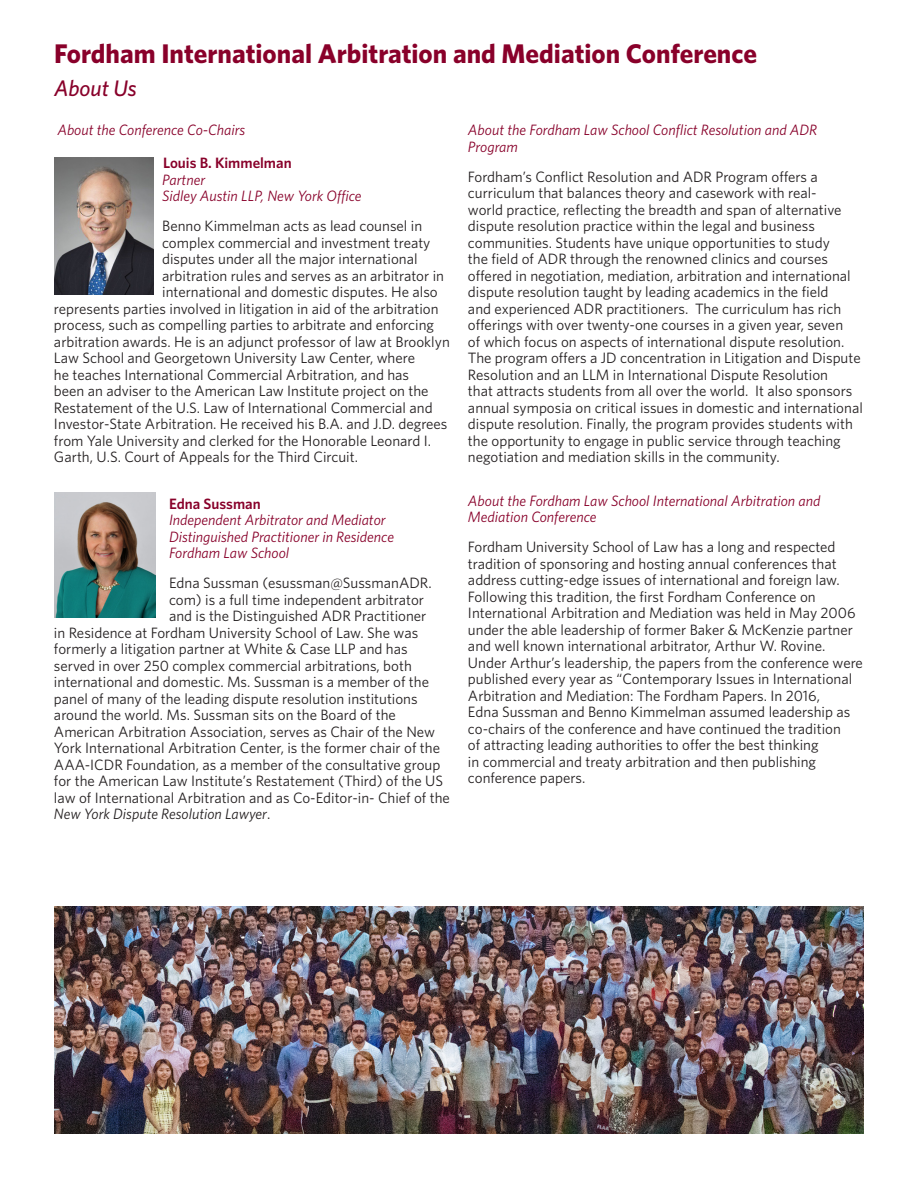
<style>
.page{position:relative;width:918px;height:1188px;background:#fff}
.page>*{position:absolute;margin:0;border:0;box-sizing:border-box;transform-origin:0 0}
.t1{font:700 27px "Whitney";color:#89002a}
.t2{font:italic 500 22.5px "Whitney";color:#88012a}
.t3{font:15px/16.5px "Whitney";color:#231f20}
.t4{font:italic 15px/16.5px "Whitney";color:#88012a}
.t5{font:italic 15px "Whitney";color:#231f20}
.s1{font-weight:600;font-style:normal}
.s2{font-style:normal}
</style>
<div class="page">
<img style="left:54px;top:157px;width:99px;height:138px">
<img style="left:54px;top:492px;width:102px;height:125px">
<img style="left:54px;top:906px;width:810px;height:228px">
<p class="t1" style="left:54px;top:35px;width:705px">Fordham International Arbitration and Mediation Conference</p>
<p class="t2" style="left:54px;top:74px;width:84px">About Us</p>
<p class="t4" style="left:57px;top:121px;width:189px">About the Conference Co-Chairs</p>
<p class="t4" style="left:162px;top:154px;width:201px"><span class="s1">Louis B. Kimmelman<br></span>Partner<br>Sidley Austin LLP, New York Office</p>
<p class="t3" style="left:162px;top:217px;width:262px">Benno Kimmelman acts as lead counsel in</p>
<p class="t3" style="left:162px;top:234px;width:270px">complex commercial and investment treaty</p>
<p class="t3" style="left:162px;top:250px;width:257px">disputes under all the major international</p>
<p class="t3" style="left:162px;top:267px;width:283px">arbitration rules and serves as an arbitrator in</p>
<p class="t3" style="left:162px;top:283px;width:277px">international and domestic disputes. He also</p>
<p class="t3" style="left:54px;top:300px;width:386px">represents parties involved in litigation in aid of the arbitration</p>
<p class="t3" style="left:54px;top:316px;width:382px">process, such as compelling parties to arbitrate and enforcing</p>
<p class="t3" style="left:54px;top:333px;width:397px">arbitration awards. He is an adjunct professor of law at Brooklyn</p>
<p class="t3" style="left:54px;top:349px;width:363px">Law School and Georgetown University Law Center, where</p>
<p class="t3" style="left:54px;top:366px;width:357px">he teaches International Commercial Arbitration, and has</p>
<p class="t3" style="left:54px;top:382px;width:376px">been an adviser to the American Law Institute project on the</p>
<p class="t3" style="left:54px;top:399px;width:380px">Restatement of the U.S. Law of International Commercial and</p>
<p class="t3" style="left:54px;top:415px;width:395px">Investor-State Arbitration. He received his B.A. and J.D. degrees</p>
<p class="t3" style="left:54px;top:432px;width:379px">from Yale University and clerked for the Honorable Leonard I.</p>
<p class="t3" style="left:54px;top:448px;width:306px">Garth, U.S. Court of Appeals for the Third Circuit.</p>
<p class="t4" style="left:169px;top:495px;width:227px"><span class="s1">Edna Sussman<br></span>Independent Arbitrator and Mediator<br>Distinguished Practitioner in Residence<br>Fordham Law School</p>
<p class="t3" style="left:169px;top:574px;width:264px">Edna Sussman (esussman@SussmanADR.</p>
<p class="t3" style="left:169px;top:591px;width:257px">com) is a full time independent arbitrator</p>
<p class="t3" style="left:169px;top:607px;width:259px">and is the Distinguished ADR Practitioner</p>
<p class="t3" style="left:54px;top:624px;width:366px">in Residence at Fordham University School of Law. She was</p>
<p class="t3" style="left:54px;top:640px;width:355px">formerly a litigation partner at White &amp; Case LLP and has</p>
<p class="t3" style="left:54px;top:657px;width:359px">served in over 250 complex commercial arbitrations, both</p>
<p class="t3" style="left:54px;top:673px;width:377px">international and domestic. Ms. Sussman is a member of the</p>
<p class="t3" style="left:54px;top:690px;width:365px">panel of many of the leading dispute resolution institutions</p>
<p class="t3" style="left:54px;top:706px;width:343px">around the world. Ms. Sussman sits on the Board of the</p>
<p class="t3" style="left:54px;top:723px;width:383px">American Arbitration Association, serves as Chair of the New</p>
<p class="t3" style="left:54px;top:739px;width:388px">York International Arbitration Center, is the former chair of the</p>
<p class="t3" style="left:54px;top:756px;width:388px">AAA-ICDR Foundation, as a member of the consultative group</p>
<p class="t3" style="left:54px;top:772px;width:391px">for the American Law Institute’s Restatement (Third) of the US</p>
<p class="t3" style="left:54px;top:789px;width:397px">law of International Arbitration and as Co-Editor-in- Chief of the</p>
<p class="t5" style="left:54px;top:804px;width:218px">New York Dispute Resolution Lawyer<span class="s2">.</span></p>
<p class="t4" style="left:468px;top:121px;width:351px">About the Fordham Law School Conflict Resolution and ADR<br>Program</p>
<p class="t3" style="left:468px;top:168px;width:396px">Fordham’s Conflict Resolution and ADR Program offers a curriculum that balances theory and casework with real-<br>world practice, reflecting the breadth and span of alternative dispute resolution practice within the legal and business communities. Students have unique opportunities to study<br>the field of ADR through the renowned clinics and courses offered in negotiation, mediation, arbitration and international dispute resolution taught by leading academics in the field<br>and experienced ADR practitioners. The curriculum has rich offerings with over twenty-one courses in a given year, seven<br>of which focus on aspects of international dispute resolution.<br>The program offers a JD concentration in Litigation and Dispute Resolution and an LLM in International Dispute Resolution<br>that attracts students from all over the world. It also sponsors annual symposia on critical issues in domestic and international dispute resolution. Finally, the program provides students with the opportunity to engage in public service through teaching negotiation and mediation skills in the community.</p>
<p class="t4" style="left:468px;top:492px;width:354px">About the Fordham Law School International Arbitration and<br>Mediation Conference</p>
<p class="t3" style="left:468px;top:538px;width:396px">Fordham University School of Law has a long and respected tradition of sponsoring and hosting annual conferences that address cutting-edge issues of international and foreign law.<br>Following this tradition, the first Fordham Conference on International Arbitration and Mediation was held in May 2006 under the able leadership of former Baker &amp; McKenzie partner and well known international arbitrator, Arthur W. Rovine.<br>Under Arthur’s leadership, the papers from the conference were published every year as “Contemporary Issues in International Arbitration and Mediation: The Fordham Papers. In 2016,<br>Edna Sussman and Benno Kimmelman assumed leadership as co-chairs of the conference and have continued the tradition<br>of attracting leading authorities to offer the best thinking<br>in commercial and treaty arbitration and then publishing conference papers.</p>
</div>
